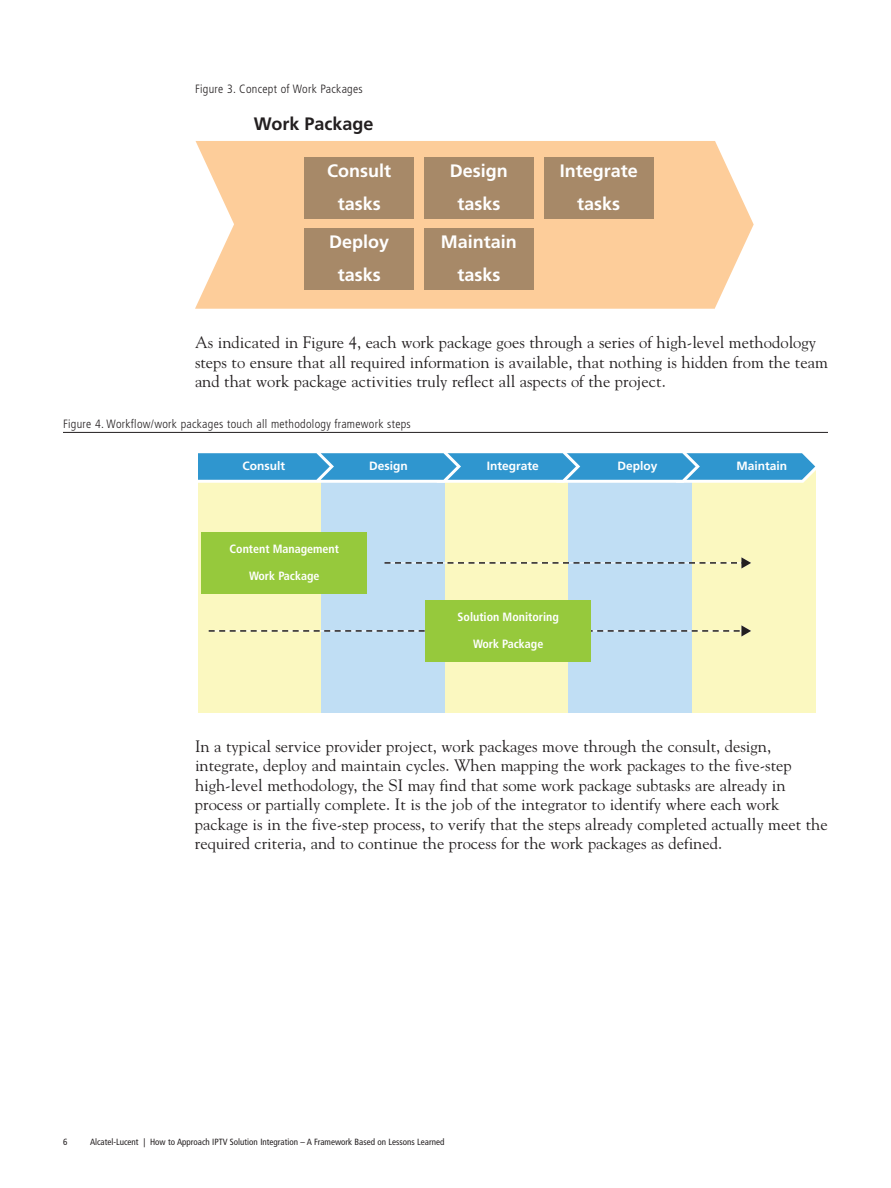
<style>
.page{position:relative;width:891px;height:1188px;background:#fff}
.page>*{position:absolute;margin:0;border:0;box-sizing:border-box;transform-origin:0 0}
.t1{font:700 18px/33px "Frutiger LT Std";color:#fff;text-align:center}
.t2{font:700 18px "Frutiger LT Std";color:#231f20}
.t3{font:16.5px/19.5px "Goudy Std";color:#231f20}
.t4{font:300 condensed 12px "Frutiger LT Std";letter-spacing:.025em;color:#231f20}
.t5{font:700 condensed 12px "Frutiger LT Std";color:#fff}
.t6{font:700 12px "Frutiger LT Std";color:#fff}
.t7{font:condensed 9px "Frutiger LT Std";color:#231f20}
</style>
<div class="page">
<hr style="left:63px;top:432px;width:765px;height:1px;background:#231f20">
<div style="left:198px;top:466px;width:123px;height:247px;background:#fbf8c0"></div>
<div style="left:321px;top:466px;width:124px;height:247px;background:#c0def4"></div>
<div style="left:445px;top:466px;width:123px;height:247px;background:#fbf8c0"></div>
<div style="left:568px;top:466px;width:124px;height:247px;background:#c0def4"></div>
<div style="left:692px;top:466px;width:123px;height:247px;background:#fbf8c0"></div>
<svg style="left:385px;top:557px;width:366px;height:12px"></svg>
<svg style="left:209px;top:625px;width:542px;height:12px"></svg>
<svg style="left:198px;top:453px;width:618px;height:30px"></svg>
<div style="left:202px;top:532px;width:165px;height:62px;background:#96c93c"></div>
<div style="left:426px;top:600px;width:165px;height:62px;background:#96c93c"></div>
<svg style="left:195px;top:141px;width:559px;height:168px;fill:#fdcd9a"></svg>
<div style="left:305px;top:158px;width:109px;height:61px;background:#a78968"></div>
<div style="left:424px;top:158px;width:110px;height:61px;background:#a78968"></div>
<div style="left:305px;top:228px;width:109px;height:62px;background:#a78968"></div>
<div style="left:424px;top:228px;width:110px;height:62px;background:#a78968"></div>
<div style="left:544px;top:158px;width:109px;height:61px;background:#a78968"></div>
<p class="t4" style="left:195px;top:84px;width:169px">Figure 3. Concept of Work Packages</p>
<p class="t2" style="left:254px;top:117px;width:121px">Work Package</p>
<p class="t1" style="left:327px;top:156px;width:65px">Consult tasks</p>
<p class="t1" style="left:450px;top:156px;width:59px">Design tasks</p>
<p class="t1" style="left:560px;top:156px;width:80px">Integrate tasks</p>
<p class="t1" style="left:329px;top:226px;width:62px">Deploy tasks</p>
<p class="t1" style="left:441px;top:226px;width:78px">Maintain tasks</p>
<p class="t3" style="left:195px;top:333px;width:634px">As indicated in Figure 4, each work package goes through a series of high-level methodology steps to ensure that all required information is available, that nothing is hidden from the team and that work package activities truly reflect all aspects of the project.</p>
<p class="t4" style="left:63px;top:419px;width:349px">Figure 4. Workflow/work packages touch all methodology framework steps</p>
<p class="t6" style="left:243px;top:461px;width:44px">Consult</p>
<p class="t6" style="left:369px;top:461px;width:40px">Design</p>
<p class="t6" style="left:487px;top:461px;width:54px">Integrate</p>
<p class="t6" style="left:617px;top:461px;width:42px">Deploy</p>
<p class="t6" style="left:737px;top:461px;width:52px">Maintain</p>
<p class="t5" style="left:230px;top:544px;width:111px">Content Management</p>
<p class="t5" style="left:249px;top:571px;width:72px">Work Package</p>
<p class="t5" style="left:458px;top:612px;width:103px">Solution Monitoring</p>
<p class="t5" style="left:473px;top:639px;width:72px">Work Package</p>
<p class="t3" style="left:195px;top:736px;width:634px">In a typical service provider project, work packages move through the consult, design, integrate, deploy and maintain cycles. When mapping the work packages to the five-step high-level methodology, the SI may find that some work package subtasks are already in process or partially complete. It is the job of the integrator to identify where each work package is in the five-step process, to verify that the steps already completed actually meet the required criteria, and to continue the process for the work packages as defined.</p>
<p class="t7" style="left:63px;top:1138px;width:6px">6</p>
<p class="t7" style="left:90px;top:1138px;width:356px">Alcatel-Lucent | How to Approach IPTV Solution Integration – A Framework Based on Lessons Learned</p>
</div>
